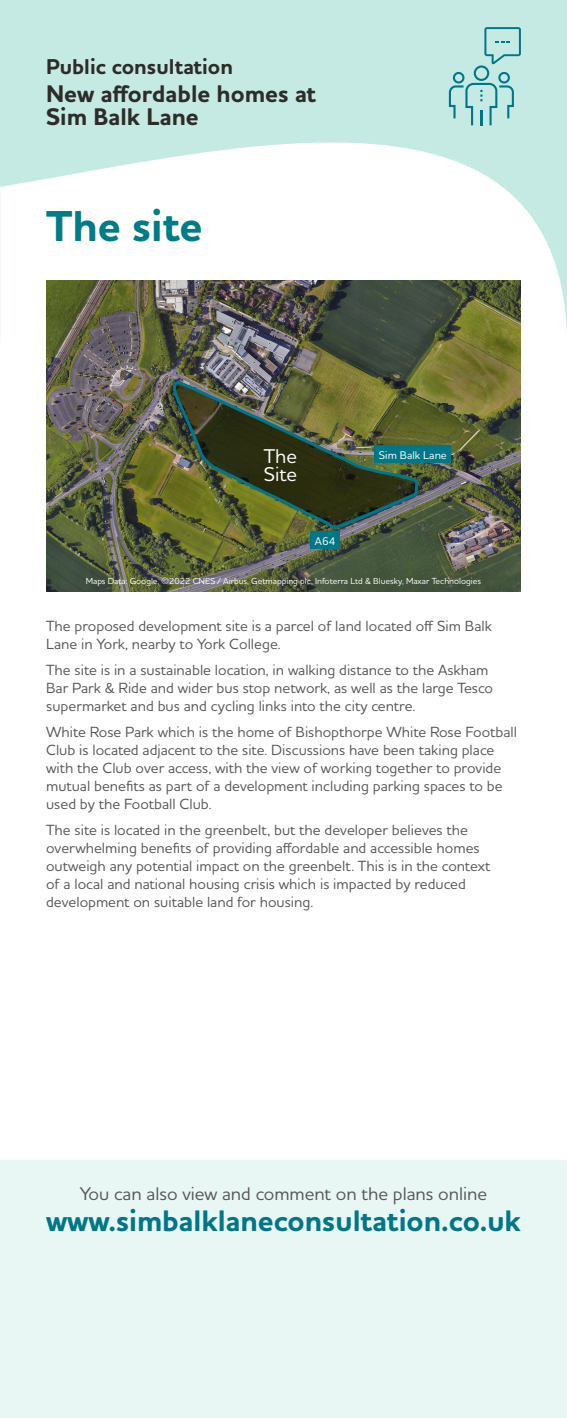
<style>
.page{position:relative;width:567px;height:1418px;background:#fff}
.page>*{position:absolute;margin:0;border:0;box-sizing:border-box;transform-origin:0 0}
.t1{font:700 44px "Houschka Pro";color:#007c89}
.t2{font:700 30.2px "Houschka Pro";color:#078}
.t3{font:700 24.52px/23.1px "Houschka Pro";color:#2d2c28}
.t4{font:700 21.85px "Houschka Pro";color:#2d2c28}
.t5{font:500 20.27px/17.8px "Houschka Pro";color:#fff}
.t6{font:500 18.62px "Houschka Pro";color:#575756}
.t7{font:500 15px/18px "Houschka Pro";color:#575756}
.t8{font:500 11.35px "Houschka Pro";color:#fff}
.t9{font:500 8.9px "Houschka Pro";color:#fff}
</style>
<div class="page">
<svg style="left:0;top:0;width:567px;height:333px;fill:#c5e9e3"></svg>
<svg style="left:449px;top:27px;width:72px;height:98px"></svg>
<div style="left:0;top:1160px;width:567px;height:257px;background:#e8f6f4"></div>
<img style="left:46px;top:280px;width:475px;height:311px">
<div style="left:375px;top:445px;width:76px;height:18px;background:#078"></div>
<div style="left:311px;top:532px;width:29px;height:17px;background:#078"></div>
<img style="left:172px;top:379px;width:248px;height:152px">
<h3 class="t4" style="left:46px;top:53px;width:188px">Public consultation</h3>
<h3 class="t3" style="left:46px;top:83px;width:272px">New affordable homes at<br>Sim Balk Lane</h3>
<h1 class="t1" style="left:46px;top:198px;width:158px">The site</h1>
<h3 class="t5" style="left:264px;top:447px;width:35px">The<br>Site</h3>
<p class="t8" style="left:315px;top:533px;width:22px">A64</p>
<p class="t8" style="left:379px;top:447px;width:69px">Sim Balk Lane</p>
<p class="t9" style="left:86px;top:575px;width:397px">Maps Data: Google, ©2022 CNES / Airbus, Getmapping plc, Infoterra Ltd &amp; Bluesky, Maxar Technologies</p>
<p class="t7" style="left:46px;top:616px;width:447px">The proposed development site is a parcel of land located off Sim Balk<br>Lane in York, nearby to York College.</p>
<p class="t7" style="left:46px;top:660px;width:448px">The site is in a sustainable location, in walking distance to the Askham<br>Bar Park &amp; Ride and wider bus stop network, as well as the large Tesco supermarket and bus and cycling links into the city centre.</p>
<p class="t7" style="left:46px;top:722px;width:472px">White Rose Park which is the home of Bishopthorpe White Rose Football Club is located adjacent to the site. Discussions have been taking place with the Club over access, with the view of working together to provide mutual benefits as part of a development including parking spaces to be used by the Football Club.</p>
<p class="t7" style="left:46px;top:820px;width:446px">The site is located in the greenbelt, but the developer believes the overwhelming benefits of providing affordable and accessible homes outweigh any potential impact on the greenbelt. This is in the context of a local and national housing crisis which is impacted by reduced development on suitable land for housing.</p>
<p class="t6" style="left:80px;top:1181px;width:409px">You can also view and comment on the plans online</p>
<h2 class="t2" style="left:46px;top:1201px;width:476px">www.simbalklaneconsultation.co.uk</h2>
</div>
